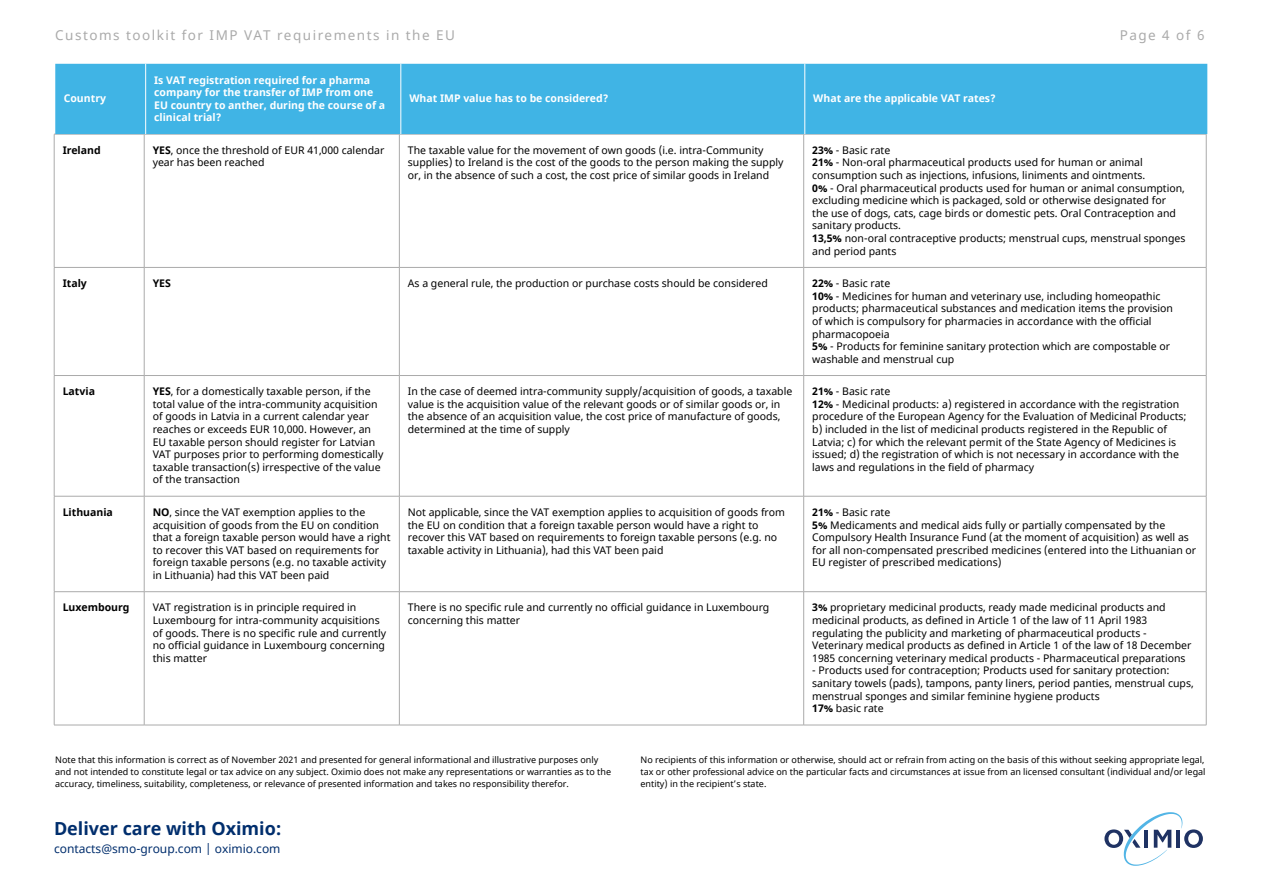
<style>
.page{position:relative;width:1263px;height:893px;background:#fff}
.page>*{position:absolute;margin:0;border:0;box-sizing:border-box;transform-origin:0 0}
.t1{font:700 18px "Noto Sans";color:#002e6d}
.t2{font:13.5px "Noto Sans";letter-spacing:.11em;color:#aaa}
.t3{font:12px "Noto Sans";color:#002e6d}
.t4{font:10.5px/12.6px "Noto Sans";color:#000}
.t5{font:700 10.5px/12.6px "Noto Sans";color:#fff}
.t6{font:700 10.5px "Noto Sans";color:#000}
.t7{font:9px/12px "Noto Sans";color:#000}
.s1{font-weight:700}
</style>
<div class="page">
<svg style="left:1104px;top:812px;width:99px;height:54px"></svg>
<hr style="left:54px;top:134px;width:90px;height:1px;background:#aaa">
<hr style="left:54px;top:134px;width:1px;height:133px;background:#aaa">
<hr style="left:144px;top:134px;width:255px;height:1px;background:#aaa">
<hr style="left:144px;top:134px;width:1px;height:133px;background:#aaa">
<hr style="left:399px;top:134px;width:405px;height:1px;background:#aaa">
<hr style="left:399px;top:134px;width:1px;height:133px;background:#aaa">
<hr style="left:804px;top:134px;width:402px;height:1px;background:#aaa">
<hr style="left:803px;top:134px;width:1px;height:133px;background:#aaa">
<hr style="left:1206px;top:134px;width:1px;height:133px;background:#aaa">
<hr style="left:54px;top:267px;width:90px;height:1px;background:#aaa">
<hr style="left:54px;top:268px;width:1px;height:107px;background:#aaa">
<hr style="left:144px;top:267px;width:255px;height:1px;background:#aaa">
<hr style="left:144px;top:268px;width:1px;height:107px;background:#aaa">
<hr style="left:399px;top:267px;width:405px;height:1px;background:#aaa">
<hr style="left:399px;top:268px;width:1px;height:107px;background:#aaa">
<hr style="left:804px;top:267px;width:402px;height:1px;background:#aaa">
<hr style="left:803px;top:268px;width:1px;height:107px;background:#aaa">
<hr style="left:1206px;top:268px;width:1px;height:107px;background:#aaa">
<hr style="left:54px;top:375px;width:90px;height:1px;background:#aaa">
<hr style="left:54px;top:376px;width:1px;height:120px;background:#aaa">
<hr style="left:144px;top:375px;width:255px;height:1px;background:#aaa">
<hr style="left:144px;top:376px;width:1px;height:120px;background:#aaa">
<hr style="left:399px;top:375px;width:405px;height:1px;background:#aaa">
<hr style="left:399px;top:376px;width:1px;height:120px;background:#aaa">
<hr style="left:804px;top:375px;width:402px;height:1px;background:#aaa">
<hr style="left:803px;top:376px;width:1px;height:120px;background:#aaa">
<hr style="left:1206px;top:376px;width:1px;height:120px;background:#aaa">
<hr style="left:54px;top:496px;width:90px;height:1px;background:#aaa">
<hr style="left:54px;top:496px;width:1px;height:95px;background:#aaa">
<hr style="left:144px;top:496px;width:255px;height:1px;background:#aaa">
<hr style="left:144px;top:496px;width:1px;height:95px;background:#aaa">
<hr style="left:399px;top:496px;width:405px;height:1px;background:#aaa">
<hr style="left:399px;top:496px;width:1px;height:95px;background:#aaa">
<hr style="left:804px;top:496px;width:402px;height:1px;background:#aaa">
<hr style="left:803px;top:496px;width:1px;height:95px;background:#aaa">
<hr style="left:1206px;top:496px;width:1px;height:95px;background:#aaa">
<hr style="left:54px;top:591px;width:90px;height:1px;background:#aaa">
<hr style="left:54px;top:592px;width:1px;height:133px;background:#aaa">
<hr style="left:144px;top:591px;width:255px;height:1px;background:#aaa">
<hr style="left:144px;top:592px;width:1px;height:133px;background:#aaa">
<hr style="left:399px;top:591px;width:405px;height:1px;background:#aaa">
<hr style="left:399px;top:592px;width:1px;height:133px;background:#aaa">
<hr style="left:804px;top:591px;width:402px;height:1px;background:#aaa">
<hr style="left:803px;top:592px;width:1px;height:133px;background:#aaa">
<hr style="left:1206px;top:592px;width:1px;height:133px;background:#aaa">
<hr style="left:54px;top:725px;width:90px;height:1px;background:#aaa">
<hr style="left:144px;top:725px;width:255px;height:1px;background:#aaa">
<hr style="left:399px;top:725px;width:405px;height:1px;background:#aaa">
<hr style="left:804px;top:725px;width:402px;height:1px;background:#aaa">
<div style="left:55px;top:64px;width:1152px;height:70px;background:#40b4e5"></div>
<hr style="left:145px;top:64px;width:1px;height:70px;background:#fff">
<hr style="left:401px;top:64px;width:1px;height:70px;background:#fff">
<hr style="left:804px;top:64px;width:1px;height:70px;background:#fff">
<p class="t2" style="left:55px;top:26px;width:401px">Customs toolkit for IMP VAT requirements in the EU</p>
<p class="t2" style="left:1120px;top:26px;width:86px">Page 4 of 6</p>
<p class="t5" style="left:64px;top:93px;width:44px">Country</p>
<p class="t5" style="left:154px;top:74px;width:233px">Is VAT registration required for a pharma company for the transfer of IMP from one EU country to anther, during the course of a clinical trial?</p>
<p class="t5" style="left:409px;top:93px;width:201px">What IMP value has to be considered?</p>
<p class="t5" style="left:813px;top:93px;width:184px">What are the applicable VAT rates?</p>
<p class="t6" style="left:63px;top:143px;width:40px">Ireland</p>
<p class="t4" style="left:153px;top:144px;width:233px"><span class="s1">YES</span>, once the threshold of EUR 41,000 calendar year has been reached</p>
<p class="t4" style="left:408px;top:144px;width:377px">The taxable value for the movement of own goods (i.e. intra-Community supplies) to Ireland is the cost of the goods to the person making the supply or, in the absence of such a cost, the cost price of similar goods in Ireland</p>
<p class="t4" style="left:812px;top:144px;width:375px"><span class="s1">23%</span> - Basic rate<br><span class="s1">21%</span> - Non-oral pharmaceutical products used for human or animal consumption such as injections, infusions, liniments and ointments.<br><span class="s1">0%</span> - Oral pharmaceutical products used for human or animal consumption, excluding medicine which is packaged, sold or otherwise designated for<br>the use of dogs, cats, cage birds or domestic pets. Oral Contraception and sanitary products.<br><span class="s1">13,5%</span> non-oral contraceptive products; menstrual cups, menstrual sponges and period pants</p>
<p class="t6" style="left:63px;top:276px;width:26px">Italy</p>
<p class="t6" style="left:153px;top:276px;width:20px">YES</p>
<p class="t4" style="left:408px;top:277px;width:361px">As a general rule, the production or purchase costs should be considered</p>
<p class="t4" style="left:812px;top:277px;width:362px"><span class="s1">22%</span> - Basic rate<br><span class="s1">10%</span> - Medicines for human and veterinary use, including homeopathic products; pharmaceutical substances and medication items the provision of which is compulsory for pharmacies in accordance with the official pharmacopoeia<br><span class="s1">5%</span> - Products for feminine sanitary protection which are compostable or washable and menstrual cup</p>
<p class="t6" style="left:63px;top:384px;width:34px">Latvia</p>
<p class="t4" style="left:153px;top:385px;width:232px"><span class="s1">YES</span>, for a domestically taxable person, if the total value of the intra-community acquisition of goods in Latvia in a current calendar year reaches or exceeds EUR 10,000. However, an EU taxable person should register for Latvian VAT purposes prior to performing domestically taxable transaction(s) irrespective of the value of the transaction</p>
<p class="t4" style="left:408px;top:385px;width:386px">In the case of deemed intra-community supply/acquisition of goods, a taxable value is the acquisition value of the relevant goods or of similar goods or, in the absence of an acquisition value, the cost price of manufacture of goods, determined at the time of supply</p>
<p class="t4" style="left:812px;top:385px;width:376px"><span class="s1">21%</span> - Basic rate<br><span class="s1">12%</span> - Medicinal products: a) registered in accordance with the registration procedure of the European Agency for the Evaluation of Medicinal Products; b) included in the list of medicinal products registered in the Republic of Latvia; c) for which the relevant permit of the State Agency of Medicines is issued; d) the registration of which is not necessary in accordance with the laws and regulations in the field of pharmacy</p>
<p class="t6" style="left:63px;top:505px;width:52px">Lithuania</p>
<p class="t4" style="left:153px;top:506px;width:239px"><span class="s1">NO</span>, since the VAT exemption applies to the acquisition of goods from the EU on condition that a foreign taxable person would have a right to recover this VAT based on requirements for foreign taxable persons (e.g. no taxable activity in Lithuania) had this VAT been paid</p>
<p class="t4" style="left:408px;top:506px;width:379px">Not applicable, since the VAT exemption applies to acquisition of goods from the EU on condition that a foreign taxable person would have a right to recover this VAT based on requirements to foreign taxable persons (e.g. no taxable activity in Lithuania), had this VAT been paid</p>
<p class="t4" style="left:812px;top:506px;width:386px"><span class="s1">21%</span> - Basic rate<br><span class="s1">5%</span> Medicaments and medical aids fully or partially compensated by the Compulsory Health Insurance Fund (at the moment of acquisition) as well as for all non-compensated prescribed medicines (entered into the Lithuanian or EU register of prescribed medications)</p>
<p class="t6" style="left:63px;top:600px;width:68px">Luxembourg</p>
<p class="t4" style="left:153px;top:602px;width:235px">VAT registration is in principle required in Luxembourg for intra-community acquisitions of goods. There is no specific rule and currently no official guidance in Luxembourg concerning this matter</p>
<p class="t4" style="left:408px;top:602px;width:363px">There is no specific rule and currently no official guidance in Luxembourg concerning this matter</p>
<p class="t4" style="left:812px;top:602px;width:381px"><span class="s1">3%</span> proprietary medicinal products, ready made medicinal products and medicinal products, as defined in Article 1 of the law of 11 April 1983 regulating the publicity and marketing of pharmaceutical products - Veterinary medical products as defined in Article 1 of the law of 18 December 1985 concerning veterinary medical products - Pharmaceutical preparations</p>
<p class="t4" style="left:812px;top:665px;width:383px">- Products used for contraception; Products used for sanitary protection: sanitary towels (pads), tampons, panty liners, period panties, menstrual cups, menstrual sponges and similar feminine hygiene products<br><span class="s1">17%</span> basic rate</p>
<p class="t7" style="left:55px;top:754px;width:557px">Note that this information is correct as of November 2021 and presented for general informational and illustrative purposes only and not intended to constitute legal or tax advice on any subject. Oximio does not make any representations or warranties as to the accuracy, timeliness, suitability, completeness, or relevance of presented information and takes no responsibility therefor.</p>
<p class="t7" style="left:640px;top:754px;width:567px;text-align:justify">No recipients of this information or otherwise, should act or refrain from acting on the basis of this without seeking appropriate legal, tax or other professional advice on the particular facts and circumstances at issue from an licensed consultant (individual and/or legal entity) in the recipient’s state.</p>
<h1 class="t1" style="left:54px;top:816px;width:229px">Deliver care with Oximio:</h1>
<p class="t3" style="left:54px;top:841px;width:228px">contacts@smo-group.com | oximio.com</p>
</div>
